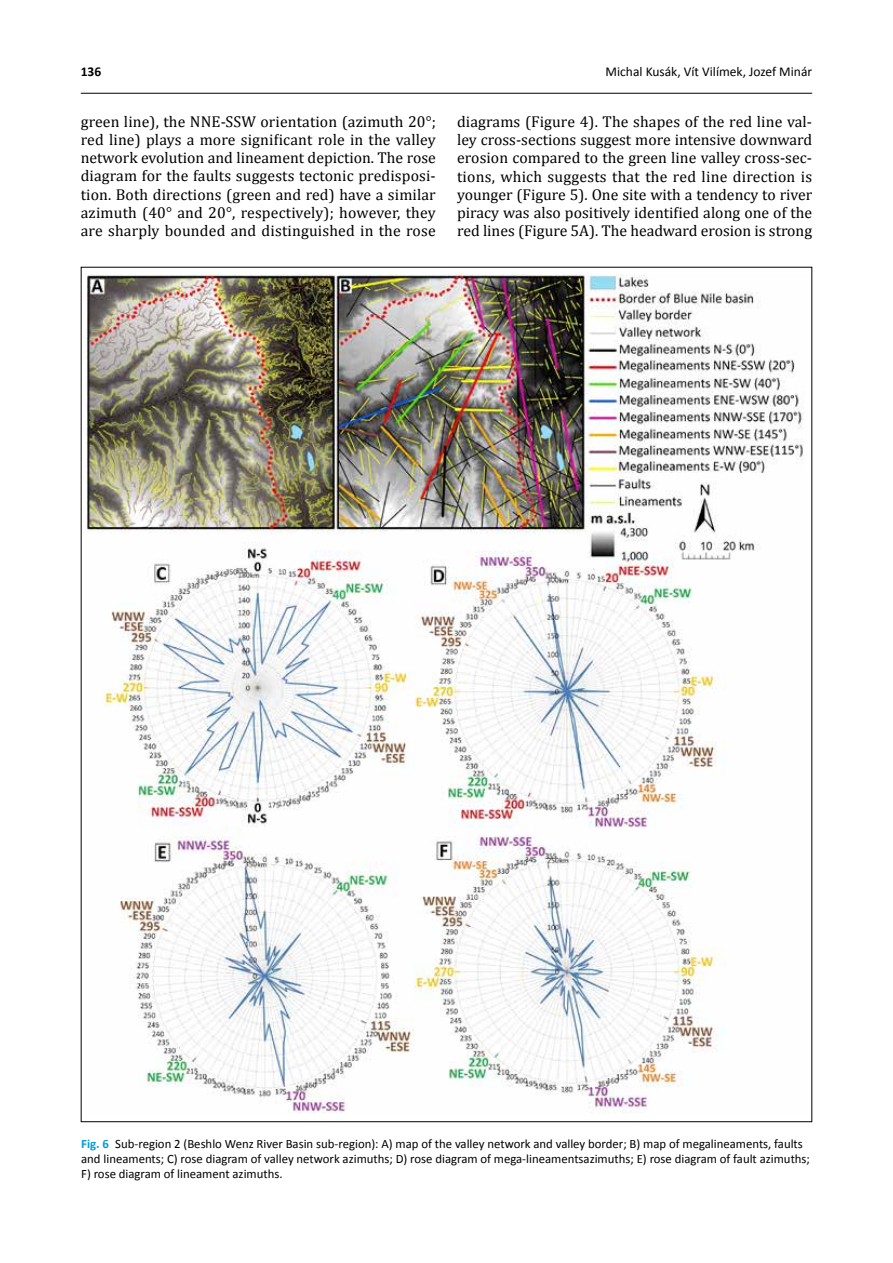
<style>
.page{position:relative;width:893px;height:1263px;background:#fff}
.page>*{position:absolute;margin:0;border:0;box-sizing:border-box;transform-origin:0 0}
.t1{font:15.75px/18.1px "Cambria";color:#000;text-align:justify}
.t2{font:13.5px "Calibri";color:#000}
.t3{font:700 13.5px "Calibri";color:#000}
.t4{font:12.75px/15px "Calibri";color:#000}
.s1{font-weight:700;color:#009cdb}
</style>
<div class="page">
<hr style="left:81px;top:93px;width:731px;height:1px;background:#000">
<img style="left:87px;top:274px;width:717px;height:839px">
<p class="t3" style="left:81px;top:63px;width:22px">136</p>
<p class="t2" style="left:606px;top:63px;width:208px">Michal Kusák, Vít Vilímek, Jozef Minár</p>
<p class="t1" style="left:81px;top:113px;width:357px">green line), the NNE-SSW orientation (azimuth 20°; red line) plays a more significant role in the valley network evolution and lineament depiction. The rose diagram for the faults suggests tectonic predisposi&shy;tion. Both directions (green and red) have a similar azimuth (40° and 20°, respectively); however, they are sharply bounded and distinguished in the rose</p>
<p class="t1" style="left:457px;top:113px;width:357px">diagrams (Figure 4). The shapes of the red line val&shy;ley cross-sections suggest more intensive downward erosion compared to the green line valley cross-sec&shy;tions, which suggests that the red line direction is younger (Figure 5). One site with a tendency to river piracy was also positively identified along one of the red lines (Figure 5A). The headward erosion is strong</p>
<p class="t4" style="left:81px;top:1136px;width:730px"><span class="s1">Fig. 6</span> Sub-region 2 (Beshlo Wenz River Basin sub-region): A) map of the valley network and valley border; B) map of megalineaments, faults and lineaments; C) rose diagram of valley network azimuths; D) rose diagram of mega-lineamentsazimuths; E) rose diagram of fault azimuths;<br>F) rose diagram of lineament azimuths.</p>
</div>
